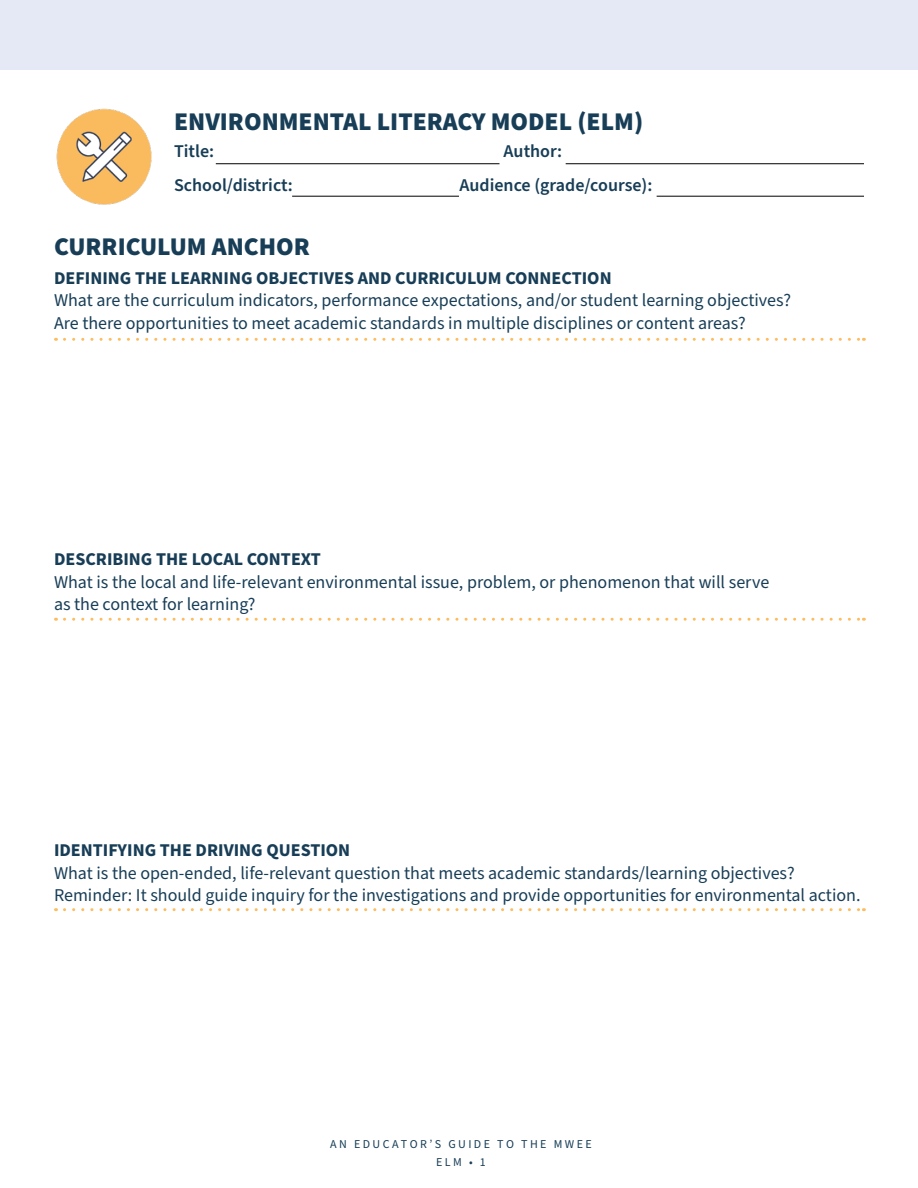
<style>
.page{position:relative;width:918px;height:1188px;background:#fff}
.page>*{position:absolute;margin:0;border:0;box-sizing:border-box;transform-origin:0 0}
.t1{font:900 25.5px "Source Sans Pro";color:#183e57}
.t2{font:18px/22.5px "Source Sans Pro";color:#183e57}
.t3{font:700 18px "Source Sans Pro";color:#183e57}
.t4{font:600 18px "Source Sans Pro";color:#183e57}
.t5{font:12px/17.5px "Source Sans Pro";letter-spacing:.2em;color:#183e57;text-align:center}
</style>
<div class="page">
<div style="left:0;top:0;width:918px;height:70px;background:#e5e9f6"></div>
<img style="left:54px;top:107px;width:100px;height:100px;border-radius:50px">
<svg style="left:64px;top:338px;width:800px;height:3px"></svg>
<svg style="left:64px;top:618px;width:800px;height:3px"></svg>
<svg style="left:64px;top:908px;width:800px;height:3px"></svg>
<hr style="left:216px;top:163px;width:284px;height:1px;background:#000">
<hr style="left:566px;top:163px;width:298px;height:1px;background:#000">
<hr style="left:657px;top:196px;width:207px;height:1px;background:#000">
<hr style="left:292px;top:196px;width:167px;height:1px;background:#000">
<h1 class="t1" style="left:174px;top:104px;width:471px">ENVIRONMENTAL LITERACY MODEL (ELM)</h1>
<p class="t4" style="left:174px;top:139px;width:42px">Title:</p>
<p class="t4" style="left:504px;top:139px;width:60px">Author:</p>
<p class="t4" style="left:174px;top:173px;width:120px">School/district:</p>
<p class="t4" style="left:460px;top:173px;width:194px">Audience (grade/course):</p>
<h1 class="t1" style="left:54px;top:229px;width:257px">CURRICULUM ANCHOR</h1>
<h2 class="t3" style="left:54px;top:266px;width:559px">DEFINING THE LEARNING OBJECTIVES AND CURRICULUM CONNECTION</h2>
<p class="t2" style="left:54px;top:290px;width:739px">What are the curriculum indicators, performance expectations, and/or student learning objectives?<br>Are there opportunities to meet academic standards in multiple disciplines or content areas?</p>
<h2 class="t3" style="left:54px;top:547px;width:268px">DESCRIBING THE LOCAL CONTEXT</h2>
<p class="t2" style="left:54px;top:571px;width:717px">What is the local and life-relevant environmental issue, problem, or phenomenon that will serve as the context for learning?</p>
<h2 class="t3" style="left:54px;top:838px;width:298px">IDENTIFYING THE DRIVING QUESTION</h2>
<p class="t2" style="left:54px;top:862px;width:808px">What is the open-ended, life-relevant question that meets academic standards/learning objectives?<br>Reminder: It should guide inquiry for the investigations and provide opportunities for environmental action.</p>
<p class="t5" style="left:330px;top:1136px;width:263px">AN EDUCATOR’S GUIDE TO THE MWEE<br>ELM • 1</p>
</div>
